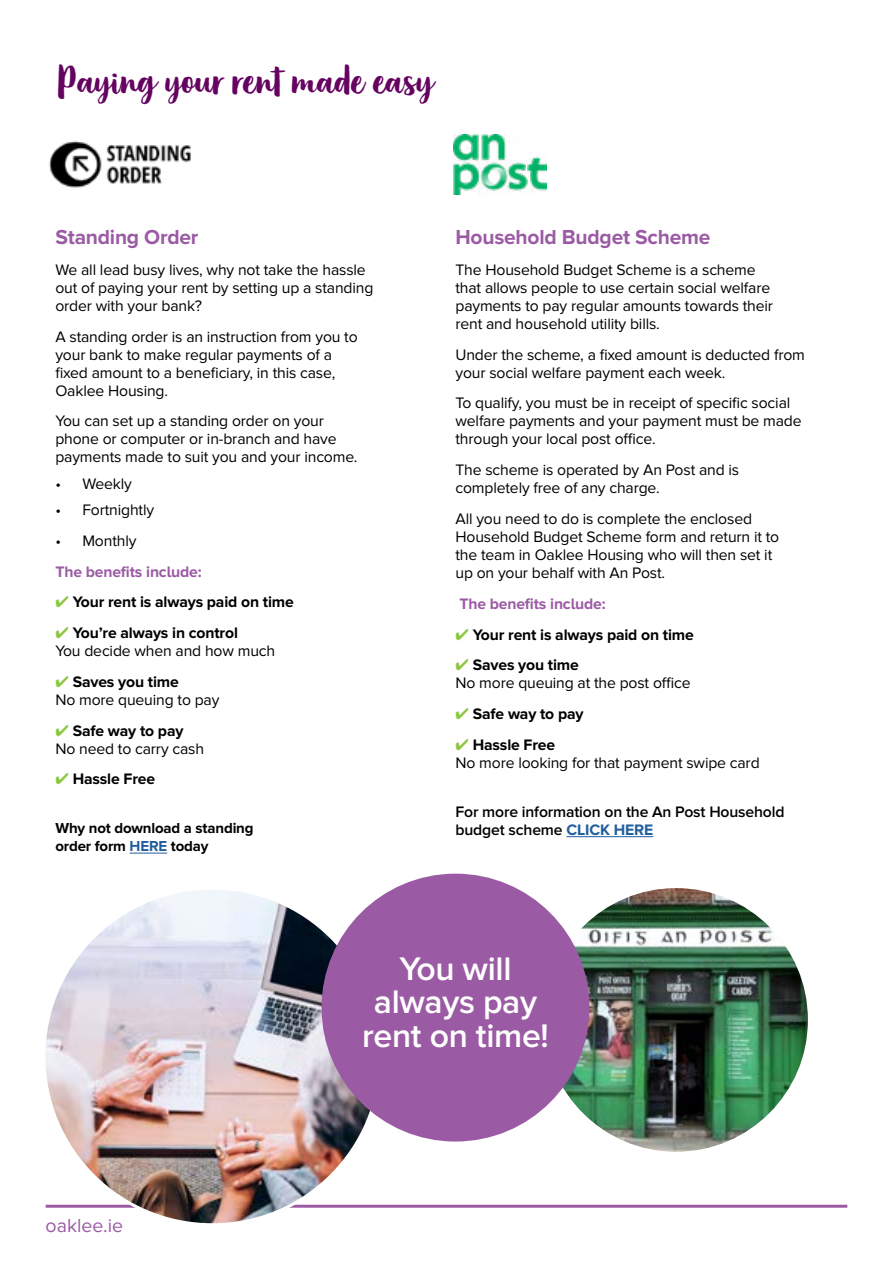
<style>
.page{position:relative;width:893px;height:1263px;background:#fff}
.page>*{position:absolute;margin:0;border:0;box-sizing:border-box;transform-origin:0 0}
.t1{font:42px "Organika Script";color:#650360}
.t2{font:600 33.9px/33.9px "Proxima Nova";letter-spacing:-.01em;color:#fff;text-align:center}
.t3{font:700 21px "Proxima Nova";letter-spacing:-.01em;color:#9b5ba4}
.t4{font:19.5px "Proxima Nova";color:#9b5ba4}
.t5{font:15.75px/18px "Proxima Nova";letter-spacing:-.01em;color:#000}
.t6{font:700 15.75px "Proxima Nova";letter-spacing:-.01em;color:#000}
.t7{font:600 15.75px/18px "Proxima Nova";letter-spacing:-.01em;color:#000}
.t8{font:700 15.75px "Proxima Nova A";letter-spacing:-.01em;color:#9b5ba4}
.t9{font:700 15px/18px "Proxima Nova";letter-spacing:-.01em;color:#000}
.s1{color:#8dc63f}
.s2{font-weight:700}
.s3{color:#215e9e}
.s4{font-weight:700;color:#215e9e}
</style>
<div class="page">
<img style="left:544px;top:888px;width:264px;height:264px;border-radius:132px">
<hr style="left:566px;top:836px;width:87px;height:1px;background:#215e9e">
<hr style="left:130px;top:853px;width:37px;height:1px;background:#215e9e">
<img style="left:49px;top:140px;width:142px;height:48px">
<img style="left:454px;top:135px;width:92px;height:59px">
<hr style="left:46px;top:1205px;width:801px;height:3px;background:#9b5ba4">
<img style="left:44px;top:888px;width:337px;height:337px;border-radius:168px">
<div style="left:322px;top:874px;width:267px;height:267px;background:#9b5ba4;border-radius:50%"></div>
<p class="t1" style="left:55px;top:55px;width:378px">Paying your rent made easy</p>
<p class="t3" style="left:55px;top:225px;width:145px">Standing Order</p>
<p class="t5" style="left:55px;top:261px;width:319px">We all lead busy lives, why not take the hassle out of paying your rent by setting up a standing order with your bank?</p>
<p class="t5" style="left:55px;top:328px;width:304px">A standing order is an instruction from you to your bank to make regular payments of a fixed amount to a beneficiary, in this case, Oaklee Housing.</p>
<p class="t5" style="left:55px;top:412px;width:304px">You can set up a standing order on your phone or computer or in-branch and have payments made to suit you and your income.</p>
<p class="t5" style="left:55px;top:475px;width:78px">• Weekly</p>
<p class="t5" style="left:55px;top:501px;width:100px">• Fortnightly</p>
<p class="t5" style="left:55px;top:532px;width:83px">• Monthly</p>
<p class="t8" style="left:55px;top:562px;width:148px">The benefits include:</p>
<p class="t6" style="left:55px;top:593px;width:240px"><span class="s1">✔</span> Your rent is always paid on time</p>
<p class="t5" style="left:55px;top:624px;width:221px"><span class="s1">✔</span> <span class="s2">You’re always in control<br></span>You decide when and how much</p>
<p class="t5" style="left:55px;top:673px;width:166px"><span class="s1">✔</span> <span class="s2">Saves you time<br></span>No more queuing to pay</p>
<p class="t5" style="left:55px;top:721px;width:150px"><span class="s1">✔</span> <span class="s2">Safe way to pay<br></span>No need to carry cash</p>
<p class="t6" style="left:55px;top:770px;width:101px"><span class="s1">✔</span> Hassle Free</p>
<p class="t9" style="left:55px;top:819px;width:200px">Why not download a standing order form <span class="s3">HERE</span> today</p>
<p class="t3" style="left:455px;top:225px;width:256px">Household Budget Scheme</p>
<p class="t5" style="left:455px;top:261px;width:319px">The Household Budget Scheme is a scheme that allows people to use certain social welfare payments to pay regular amounts towards their rent and household utility bills.</p>
<p class="t5" style="left:455px;top:346px;width:351px">Under the scheme, a fixed amount is deducted from your social welfare payment each week.</p>
<p class="t5" style="left:455px;top:394px;width:348px">To qualify, you must be in receipt of specific social welfare payments and your payment must be made through your local post office.</p>
<p class="t5" style="left:455px;top:461px;width:285px">The scheme is operated by An Post and is completely free of any charge.</p>
<p class="t5" style="left:455px;top:510px;width:325px">All you need to do is complete the enclosed Household Budget Scheme form and return it to the team in Oaklee Housing who will then set it up on your behalf with An Post.</p>
<p class="t8" style="left:459px;top:594px;width:148px">The benefits include:</p>
<p class="t6" style="left:455px;top:625px;width:240px"><span class="s1">✔</span> Your rent is always paid on time</p>
<p class="t5" style="left:455px;top:656px;width:237px"><span class="s1">✔</span> <span class="s2">Saves you time<br></span>No more queuing at the post office</p>
<p class="t6" style="left:455px;top:705px;width:130px"><span class="s1">✔</span> Safe way to pay</p>
<p class="t5" style="left:455px;top:736px;width:306px"><span class="s1">✔</span> <span class="s2">Hassle Free<br></span>No more looking for that payment swipe card</p>
<p class="t7" style="left:455px;top:803px;width:331px">For more information on the An Post Household budget scheme <span class="s4">CLICK HERE</span></p>
<p class="t4" style="left:46px;top:1214px;width:79px">oaklee.ie</p>
<p class="t2" style="left:362px;top:952px;width:188px">You will always pay rent on time!</p>
</div>
